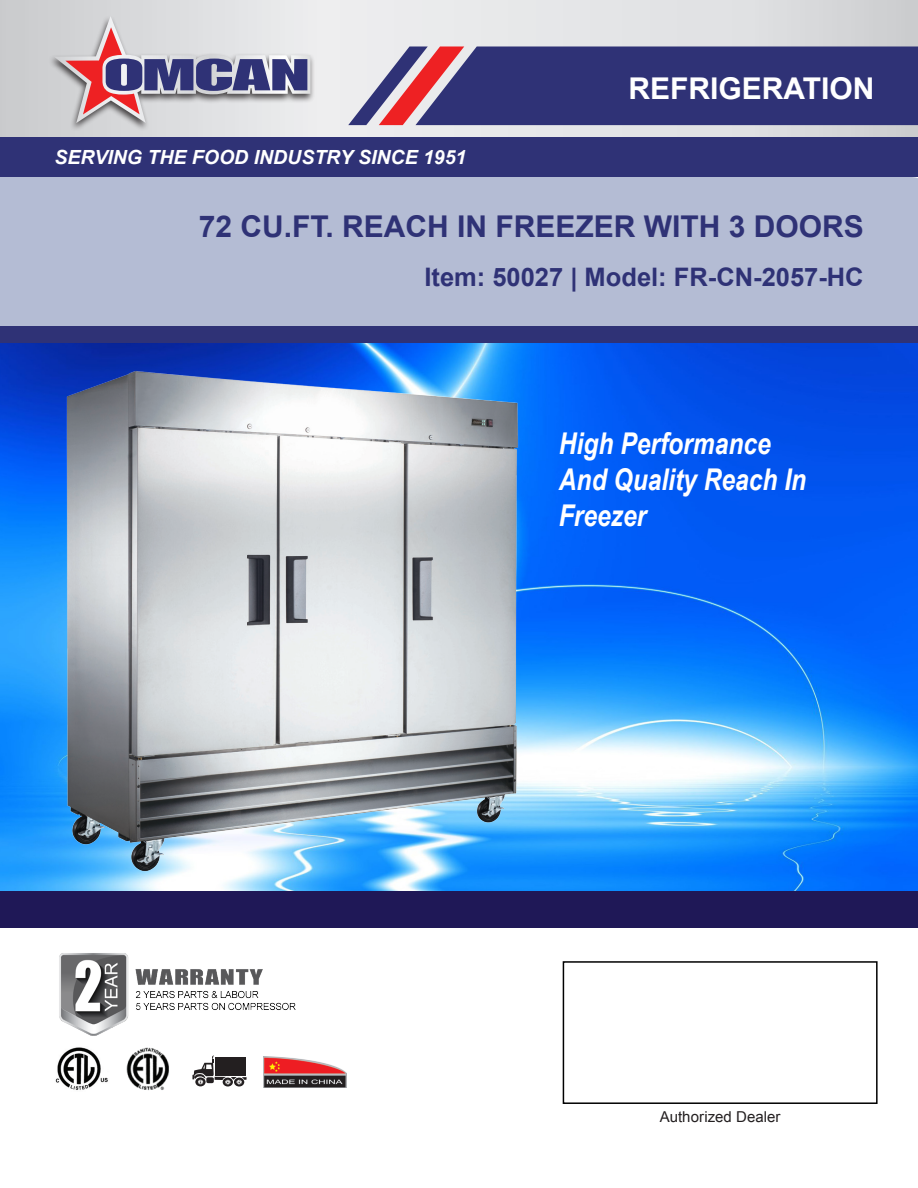
<style>
.page{position:relative;width:918px;height:1188px;background:#fff}
.page>*{position:absolute;margin:0;border:0;box-sizing:border-box;transform-origin:0 0}
.t1{font:italic 700 30px/36px "Arial Narrow";color:#fff}
.t2{font:700 30px "Arial";color:#2f3276}
.t3{font:700 30px "Arial";color:#fff}
.t4{font:700 25.5px "Arial";color:#2f3276}
.t5{font:italic 700 19.5px "Arial";color:#fff}
.t6{font:15px "Arial";letter-spacing:.005em;color:#231f20}
</style>
<div class="page">
<img style="left:0;top:342px;width:918px;height:549px">
<div style="left:0;top:176px;width:918px;height:150px;background:#b4bcd4"></div>
<div style="left:0;top:326px;width:918px;height:16px;background:#2f3276"></div>
<div style="left:0;top:891px;width:918px;height:36px;background:#1f1857"></div>
<svg style="left:0;top:0;width:918px;height:137px;background:#dedfe1"></svg>
<div style="left:0;top:137px;width:918px;height:39px;background:#2f3276"></div>
<svg style="left:348px;top:46px;width:570px;height:79px;background:#4a447e"></svg>
<div style="left:48px;top:14px;width:268px;height:117px;background:#231f20;opacity:.8"></div>
<svg style="left:54px;top:16px;width:256px;height:107px;background:#b9aebc"></svg>
<img style="left:59px;top:953px;width:237px;height:83px">
<img style="left:55px;top:1047px;width:53px;height:43px">
<img style="left:126px;top:1047px;width:43px;height:44px">
<div style="left:195px;top:1077px;width:11px;height:9px;background:#231f20;border-radius:50%"></div>
<svg style="left:223px;top:1078px;width:10px;height:9px"></svg>
<svg style="left:234px;top:1078px;width:10px;height:9px"></svg>
<svg style="left:192px;top:1055px;width:55px;height:30px"></svg>
<img style="left:263px;top:1056px;width:83px;height:32px">
<img style="left:41px;top:365px;width:493px;height:524px">
<div style="left:563px;top:961px;width:315px;height:143px;border:2px solid #000"></div>
<p class="t5" style="left:54px;top:144px;width:414px">SERVING THE FOOD INDUSTRY SINCE 1951</p>
<p class="t3" style="left:628px;top:68px;width:248px">REFRIGERATION</p>
<p class="t2" style="left:199px;top:206px;width:667px">72 CU.FT. REACH IN FREEZER WITH 3 DOORS</p>
<p class="t4" style="left:424px;top:260px;width:441px">Item: 50027 | Model: FR-CN-2057-HC</p>
<p class="t1" style="left:559px;top:424px;width:213px">High Performance</p>
<p class="t1" style="left:559px;top:460px;width:249px">And Quality Reach In<br>Freezer</p>
<p class="t6" style="left:660px;top:1107px;width:122px">Authorized Dealer</p>
</div>
